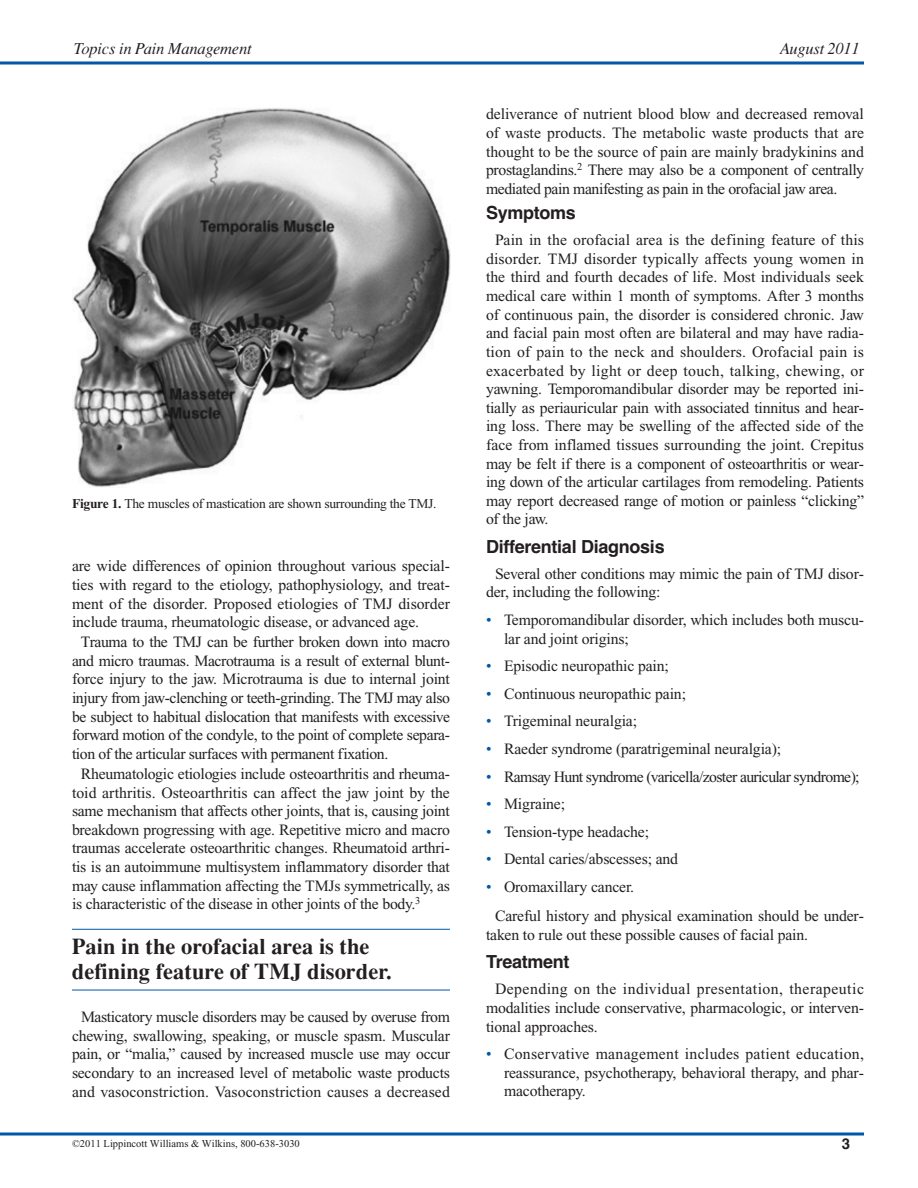
<style>
.page{position:relative;width:918px;height:1188px;background:#fff}
.page>*{position:absolute;margin:0;border:0;box-sizing:border-box;transform-origin:0 0}
.t1{font:700 22.5px/25.5px "Times";color:#231f20}
.t2{font:700 18px "Helvetica";letter-spacing:-.015em;color:#231f20}
.t3{font:italic 16.5px "Times";letter-spacing:-.015em;color:#231f20}
.t4{font:15.75px/18.6px "Times New Roman";letter-spacing:-.01em;color:#231f20;text-align:justify}
.t5{font:15.75px "Times New Roman";letter-spacing:-.04em;color:#231f20}
.t6{font:700 15px "Helvetica";color:#231f20}
.t7{font:13.5px "Times New Roman";letter-spacing:-.02em;color:#231f20}
.t8{font:10.5px "Times New Roman";color:#231f20}
.s1{font-weight:700}
.s2{color:#0157a8}
</style>
<div class="page">
<svg style="left:0;top:1132px;width:864px;height:4px;background:#4080bd"></svg>
<hr style="left:0;top:62px;width:864px;height:2px;background:#0157a8">
<img style="left:73px;top:108px;width:377px;height:379px">
<hr style="left:72px;top:929px;width:378px;height:1px;background:#0157a8">
<hr style="left:72px;top:990px;width:378px;height:1px;background:#0157a8">
<p class="t3" style="left:74px;top:43px;width:179px">Topics in Pain Management</p>
<p class="t3" style="left:780px;top:43px;width:82px">August 2011</p>
<p class="t7" style="left:72px;top:499px;width:366px"><span class="s1">Figure 1.</span> The muscles of mastication are shown surrounding the TMJ.</p>
<p class="t4" style="left:72px;top:558px;width:380px">are wide differences of opinion throughout various special&shy;ties with regard to the etiology, pathophysiology, and treat&shy;ment of the disorder. Proposed etiologies of TMJ disorder include trauma, rheumatologic disease, or advanced age.</p>
<p class="t4" style="left:72px;top:634px;width:380px;text-indent:9px">Trauma to the TMJ can be further broken down into macro and micro traumas. Macrotrauma is a result of external blunt&shy;force injury to the jaw. Microtrauma is due to internal joint injury from jaw-clenching or teeth-grinding. The TMJ may also be subject to habitual dislocation that manifests with excessive forward motion of the condyle, to the point of complete separa&shy;tion of the articular surfaces with permanent fixation.</p>
<p class="t4" style="left:72px;top:766px;width:380px;text-indent:9px">Rheumatologic etiologies include osteoarthritis and rheuma&shy;toid arthritis. Osteoarthritis can affect the jaw joint by the same mechanism that affects other joints, that is, causing joint breakdown progressing with age. Repetitive micro and macro traumas accelerate osteoarthritic changes. Rheumatoid arthri&shy;tis is an autoimmune multisystem inflammatory disorder that may cause inflammation affecting the TMJs symmetrically, as is characteristic of the disease in other joints of the body.<sup>3</sup></p>
<h1 class="t1" style="left:72px;top:936px;width:321px">Pain in the orofacial area is the defining feature of TMJ disorder.</h1>
<p class="t4" style="left:72px;top:1009px;width:379px;text-align:center">Masticatory muscle disorders may be caused by overuse from chewing, swallowing, speaking, or muscle spasm. Muscular pain, or “malia,” caused by increased muscle use may occur secondary to an increased level of metabolic waste products and vasoconstriction. Vasoconstriction causes a decreased</p>
<p class="t4" style="left:486px;top:106px;width:380px">deliverance of nutrient blood blow and decreased removal of waste products. The metabolic waste products that are thought to be the source of pain are mainly bradykinins and prostaglandins.<sup>2</sup> There may also be a component of centrally mediated pain manifesting as pain in the orofacial jaw area.</p>
<p class="t2" style="left:486px;top:206px;width:91px">Symptoms</p>
<p class="t4" style="left:486px;top:232px;width:380px;text-indent:9px">Pain in the orofacial area is the defining feature of this disorder. TMJ disorder typically affects young women in the third and fourth decades of life. Most individuals seek medical care within 1 month of symptoms. After 3 months of continuous pain, the disorder is considered chronic. Jaw and facial pain most often are bilateral and may have radia&shy;tion of pain to the neck and shoulders. Orofacial pain is exacerbated by light or deep touch, talking, chewing, or yawning. Temporomandibular disorder may be reported ini&shy;tially as periauricular pain with associated tinnitus and hear&shy;ing loss. There may be swelling of the affected side of the face from inflamed tissues surrounding the joint. Crepitus may be felt if there is a component of osteoarthritis or wear&shy;ing down of the articular cartilages from remodeling. Patients may report decreased range of motion or painless “clicking” of the jaw.</p>
<p class="t2" style="left:486px;top:540px;width:180px">Differential Diagnosis</p>
<p class="t4" style="left:486px;top:566px;width:380px;text-indent:9px">Several other conditions may mimic the pain of TMJ disor&shy;der, including the following:</p>
<p class="t4" style="left:504px;top:612px;width:361px;text-indent:-18px"><span class="s2">•</span> Temporomandibular disorder, which includes both muscu&shy;lar and joint origins;</p>
<p class="t4" style="left:486px;top:658px;width:184px"><span class="s2">•</span> Episodic neuropathic pain;</p>
<p class="t4" style="left:486px;top:686px;width:202px"><span class="s2">•</span> Continuous neuropathic pain;</p>
<p class="t4" style="left:486px;top:713px;width:153px"><span class="s2">•</span> Trigeminal neuralgia;</p>
<p class="t4" style="left:486px;top:741px;width:297px"><span class="s2">•</span> Raeder syndrome (paratrigeminal neuralgia);</p>
<p class="t5" style="left:486px;top:771px;width:375px"><span class="s2">•</span> Ramsay Hunt syndrome (varicella/zoster auricular syndrome);</p>
<p class="t4" style="left:486px;top:796px;width:81px"><span class="s2">•</span> Migraine;</p>
<p class="t4" style="left:486px;top:824px;width:165px"><span class="s2">•</span> Tension-type headache;</p>
<p class="t4" style="left:486px;top:851px;width:194px"><span class="s2">•</span> Dental caries/abscesses; and</p>
<p class="t4" style="left:495px;top:874px;width:370px;line-height:29.1px;text-indent:-9px"><span class="s2">•</span> Oromaxillary cancer.<br>Careful history and physical examination should be under-</p>
<p class="t4" style="left:486px;top:927px;width:324px">taken to rule out these possible causes of facial pain.</p>
<p class="t2" style="left:486px;top:955px;width:85px">Treatment</p>
<p class="t4" style="left:486px;top:981px;width:380px;text-indent:9px">Depending on the individual presentation, therapeutic modalities include conservative, pharmacologic, or interven&shy;tional approaches.</p>
<p class="t4" style="left:504px;top:1046px;width:361px;text-indent:-18px"><span class="s2">•</span> Conservative management includes patient education, reassurance, psychotherapy, behavioral therapy, and phar&shy;macotherapy.</p>
<p class="t8" style="left:72px;top:1140px;width:229px">©2011 Lippincott Williams &amp; Wilkins, 800-638-3030</p>
<p class="t6" style="left:842px;top:1139px;width:10px">3</p>
</div>
